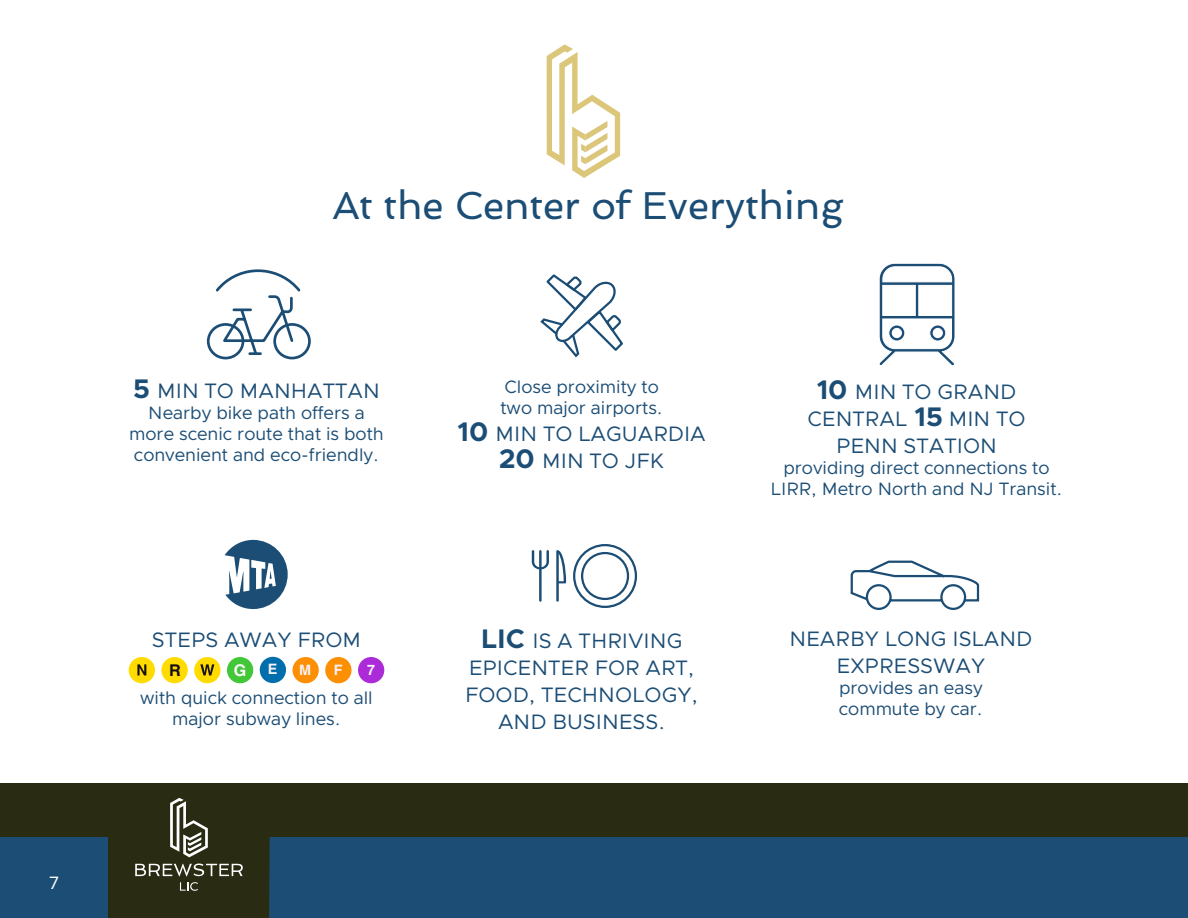
<style>
.page{position:relative;width:1188px;height:918px;background:#fff}
.page>*{position:absolute;margin:0;border:0;box-sizing:border-box;transform-origin:0 0}
.t1{font:39px "Spinnaker";color:#1b4d75}
.t2{font:21px/27px "Clarity City";color:#1b4d75;text-align:center}
.t3{font:18px/21px "Clarity City";color:#1b4d75;text-align:center}
.t4{font:18px "Clarity City";color:#fff}
.t5{font:700 16.2px "Helvetica";color:#140d12}
.t6{font:700 16.2px "Helvetica";color:#fff}
.t7{font:700 14.4px "Helvetica";color:#faf2fa}
.s1{font-weight:700;font-size:27px}
</style>
<div class="page">
<div style="left:0;top:837px;width:1188px;height:81px;background:#1b4d75"></div>
<div style="left:0;top:783px;width:1188px;height:54px;background:#292b13"></div>
<svg style="left:108px;top:798px;width:162px;height:120px"></svg>
<svg style="left:547px;top:44px;width:73px;height:134px"></svg>
<svg style="left:879px;top:263px;width:76px;height:103px"></svg>
<svg style="left:206px;top:269px;width:105px;height:91px"></svg>
<svg style="left:540px;top:274px;width:83px;height:84px"></svg>
<div style="left:129px;top:657px;width:26px;height:26px;background:#ffdb00;border-radius:50%"></div>
<svg style="left:137px;top:664px;width:9px;height:11px"></svg>
<div style="left:161px;top:657px;width:27px;height:26px;background:#ffdb00;border-radius:50%"></div>
<div style="left:194px;top:657px;width:26px;height:26px;background:#ffdb00;border-radius:50%"></div>
<svg style="left:200px;top:664px;width:14px;height:11px"></svg>
<div style="left:227px;top:657px;width:26px;height:26px;background:#42c738;border-radius:50%"></div>
<div style="left:260px;top:657px;width:26px;height:26px;background:#006ead;border-radius:50%"></div>
<div style="left:293px;top:657px;width:26px;height:26px;background:#fc8f03;border-radius:50%"></div>
<div style="left:325px;top:657px;width:27px;height:26px;background:#fc8f03;border-radius:50%"></div>
<div style="left:358px;top:657px;width:26px;height:26px;background:#ab2bd9;border-radius:50%"></div>
<svg style="left:225px;top:540px;width:63px;height:69px"></svg>
<svg style="left:532px;top:550px;width:34px;height:52px"></svg>
<svg style="left:574px;top:545px;width:62px;height:62px"></svg>
<div style="left:573px;top:544px;width:64px;height:64px;border:2px solid #1b4d75;border-radius:50%"></div>
<div style="left:582px;top:553px;width:46px;height:46px;background:#fff;border-radius:50%"></div>
<div style="left:581px;top:552px;width:48px;height:48px;border:2px solid #1b4d75;border-radius:50%"></div>
<svg style="left:850px;top:560px;width:130px;height:50px"></svg>
<p class="t4" style="left:49px;top:872px;width:11px">7</p>
<h1 class="t1" style="left:332px;top:182px;width:513px">At the Center of Everything</h1>
<p class="t2" style="left:133px;top:377px;width:248px"><span class="s1">5</span> MIN TO MANHATTAN</p>
<p class="t3" style="left:129px;top:402px;width:256px">Nearby bike path offers a more scenic route that is both convenient and eco-friendly.</p>
<p class="t2" style="left:152px;top:627px;width:211px">STEPS AWAY FROM</p>
<p class="t5" style="left:169px;top:660px;width:13px">R</p>
<p class="t6" style="left:234px;top:660px;width:14px">G</p>
<p class="t7" style="left:268px;top:661px;width:11px">E</p>
<p class="t7" style="left:299px;top:661px;width:13px">M</p>
<p class="t7" style="left:334px;top:661px;width:10px">F</p>
<p class="t7" style="left:367px;top:661px;width:9px">7</p>
<p class="t3" style="left:140px;top:688px;width:234px">with quick connection to all major subway lines.</p>
<p class="t3" style="left:500px;top:377px;width:164px;text-align:left">Close proximity to two major airports.</p>
<p class="t2" style="left:457px;top:421px;width:250px"><span class="s1">10</span> MIN TO LAGUARDIA<br><span class="s1">20</span> MIN TO JFK</p>
<p class="t2" style="left:465px;top:628px;width:235px"><span class="s1">LIC</span> IS A THRIVING<br>EPICENTER FOR ART,<br>FOOD, TECHNOLOGY,<br>AND BUSINESS.</p>
<p class="t2" style="left:807px;top:378px;width:220px"><span class="s1">10</span> MIN TO GRAND<br>CENTRAL <span class="s1">15</span> MIN TO<br>PENN STATION</p>
<p class="t3" style="left:771px;top:457px;width:293px">providing direct connections to<br>LIRR, Metro North and NJ Transit.</p>
<p class="t2" style="left:789px;top:626px;width:245px">NEARBY LONG ISLAND<br>EXPRESSWAY</p>
<p class="t3" style="left:839px;top:678px;width:145px;text-align:left">provides an easy commute by car.</p>
</div>
